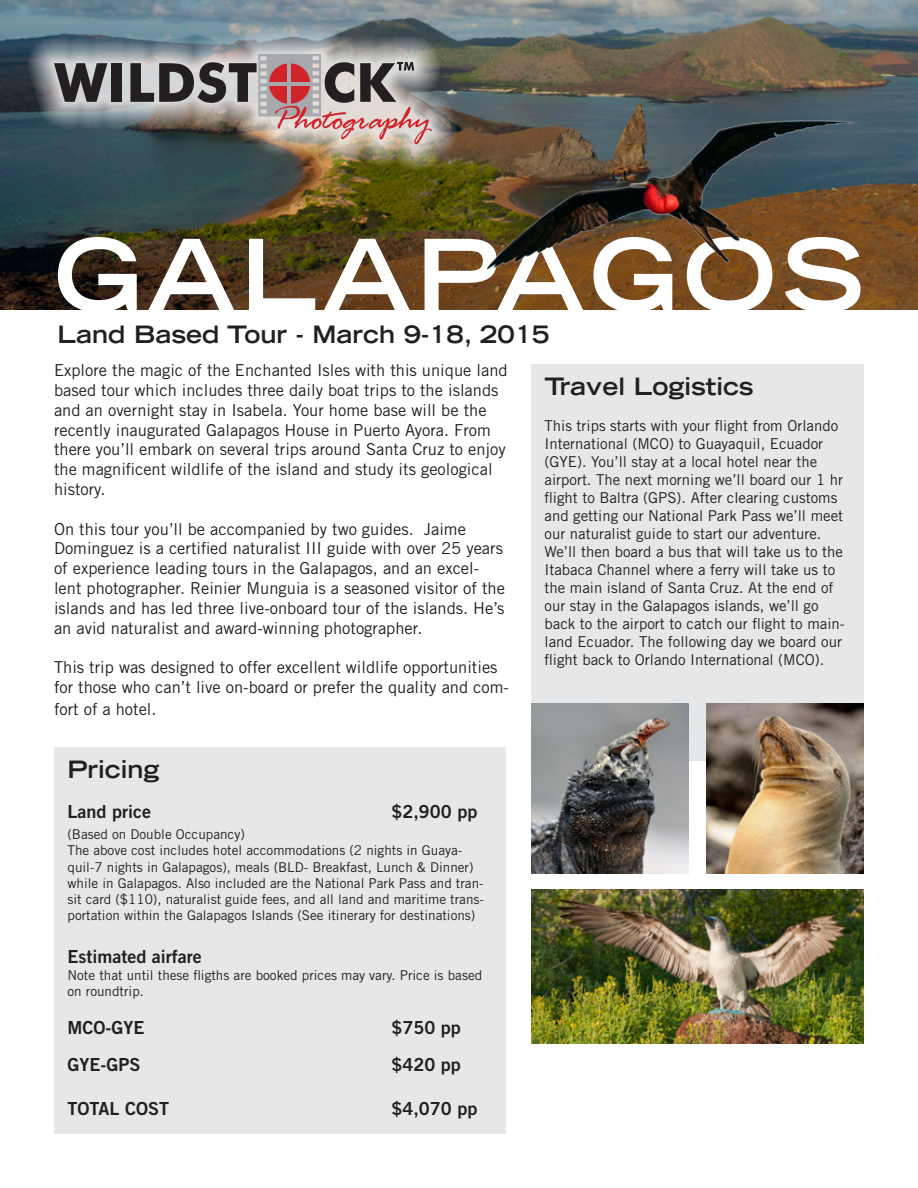
<style>
.page{position:relative;width:918px;height:1188px;background:#fff}
.page>*{position:absolute;margin:0;border:0;box-sizing:border-box;transform-origin:0 0}
.t1{font:700 expanded 99px "Trade Gothic LT Std";letter-spacing:.055em;color:#fff}
.t2{font:700 expanded 24px "Trade Gothic LT Std";color:#231f20}
.t3{font:18px "Trade Gothic LT Std Bd 2";color:#231f20}
.t4{font:16.5px/19.8px "Trade Gothic LT Std";color:#231f20}
.t5{font:15px/18px "Trade Gothic LT Std";color:#231f20}
.t6{font:13.5px/16.2px "Trade Gothic LT Std";color:#231f20}
</style>
<div class="page">
<img style="left:0;top:0;width:918px;height:309px">
<div style="left:531px;top:364px;width:333px;height:396px;background:#e6e7e9"></div>
<img style="left:462px;top:86px;width:409px;height:185px">
<img style="left:531px;top:703px;width:157px;height:170px">
<img style="left:531px;top:890px;width:333px;height:154px">
<img style="left:706px;top:703px;width:158px;height:170px">
<div style="left:54px;top:747px;width:452px;height:387px;background:#e6e7e9"></div>
<div style="left:25px;top:25px;width:432px;height:144px;background:#fff;opacity:.8"></div>
<svg style="left:54px;top:63px;width:53px;height:39px;background:#676566"></svg>
<div style="left:111px;top:63px;width:11px;height:39px;background:#231f20"></div>
<img style="left:130px;top:54px;width:301px;height:90px">
<p class="t1" style="left:54px;top:210px;width:812px">GALAPAGOS</p>
<p class="t2" style="left:57px;top:319px;width:494px">Land Based Tour - March 9-18, 2015</p>
<p class="t2" style="left:544px;top:371px;width:211px">Travel Logistics</p>
<p class="t5" style="left:544px;top:417px;width:302px">This trips starts with your flight from Orlando International (MCO) to Guayaquil, Ecuador (GYE). You’ll stay at a local hotel near the airport. The next morning we’ll board our 1 hr flight to Baltra (GPS). After clearing customs and getting our National Park Pass we’ll meet our naturalist guide to start our adventure.<br>We’ll then board a bus that will take us to the Itabaca Channel where a ferry will take us to the main island of Santa Cruz. At the end of our stay in the Galapagos islands, we’ll go back to the airport to catch our flight to main&shy;land Ecuador. The following day we board our flight back to Orlando International (MCO).</p>
<p class="t4" style="left:54px;top:360px;width:455px">Explore the magic of the Enchanted Isles with this unique land based tour which includes three daily boat trips to the islands and an overnight stay in Isabela. Your home base will be the recently inaugurated Galapagos House in Puerto Ayora. From there you’ll embark on several trips around Santa Cruz to enjoy the magnificent wildlife of the island and study its geological history.</p>
<p class="t4" style="left:54px;top:519px;width:452px">On this tour you’ll be accompanied by two guides. Jaime Dominguez is a certified naturalist III guide with over 25 years of experience leading tours in the Galapagos, and an excel&shy;lent photographer. Reinier Munguia is a seasoned visitor of the islands and has led three live-onboard tour of the islands. He’s an avid naturalist and award-winning photographer.</p>
<p class="t4" style="left:54px;top:657px;width:457px">This trip was designed to offer excellent wildlife opportunities for those who can’t live on-board or prefer the quality and com-</p>
<p class="t4" style="left:54px;top:699px;width:104px">fort of a hotel.</p>
<p class="t2" style="left:68px;top:754px;width:93px">Pricing</p>
<p class="t3" style="left:68px;top:800px;width:85px">Land price</p>
<p class="t3" style="left:392px;top:800px;width:87px">$2,900 pp</p>
<p class="t6" style="left:68px;top:826px;width:179px">(Based on Double Occupancy)</p>
<p class="t6" style="left:68px;top:842px;width:418px">The above cost includes hotel accommodations (2 nights in Guaya&shy;quil-7 nights in Galapagos), meals (BLD- Breakfast, Lunch &amp; Dinner) while in Galapagos. Also included are the National Park Pass and tran&shy;sit card ($110), naturalist guide fees, and all land and maritime trans&shy;portation within the Galapagos Islands (See itinerary for destinations)</p>
<p class="t3" style="left:68px;top:946px;width:136px">Estimated airfare</p>
<p class="t6" style="left:68px;top:967px;width:416px">Note that until these fligths are booked prices may vary. Price is based on roundtrip.</p>
<p class="t3" style="left:68px;top:1016px;width:79px">MCO-GYE</p>
<p class="t3" style="left:392px;top:1016px;width:71px">$750 pp</p>
<p class="t3" style="left:68px;top:1054px;width:75px">GYE-GPS</p>
<p class="t3" style="left:392px;top:1054px;width:71px">$420 pp</p>
<p class="t3" style="left:68px;top:1097px;width:103px">TOTAL COST</p>
<p class="t3" style="left:392px;top:1097px;width:87px">$4,070 pp</p>
</div>
